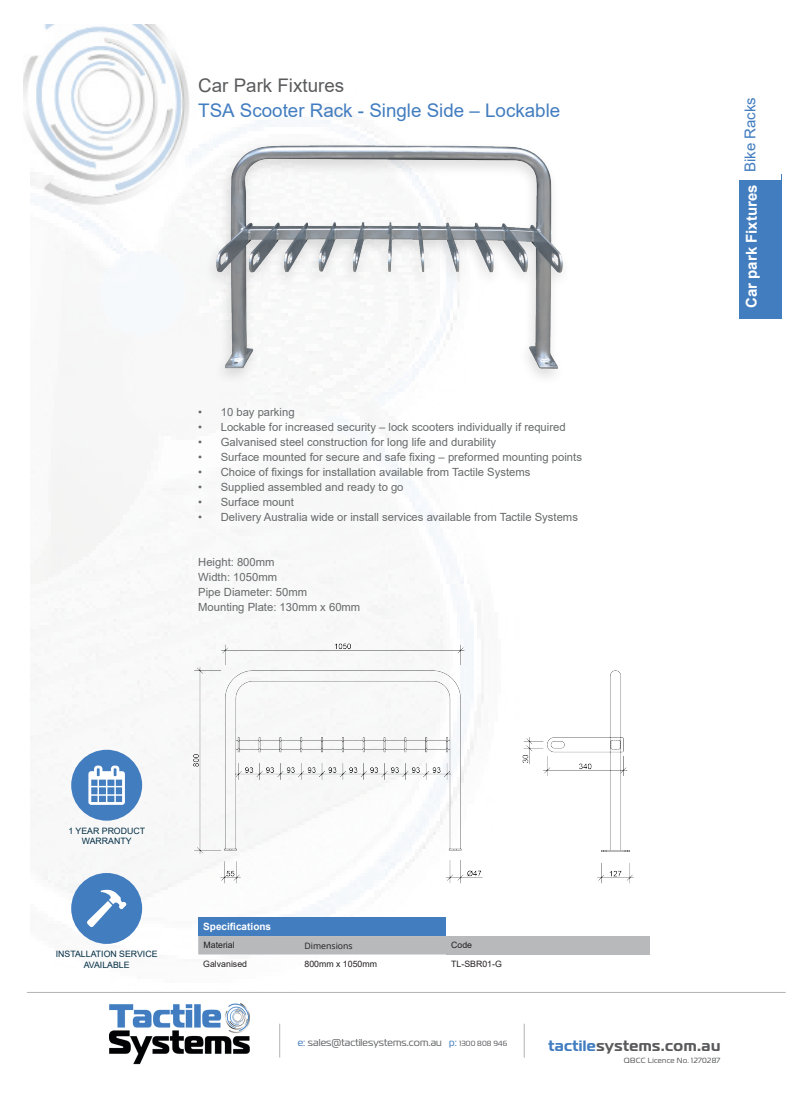
<style>
.page{position:relative;width:805px;height:1113px;background:#fff}
.page>*{position:absolute;margin:0;border:0;box-sizing:border-box;transform-origin:0 0}
.t1{font:18.75px "Arial";color:#427dc0}
.t2{font:18.75px "Arial";color:#5a5b5d}
.t3{font:700 15px "Magistral";letter-spacing:.03em;color:#417dc0}
.t4{font:700 15px "Arial";color:#fff}
.t5{font:15px "Arial";color:#427dc0}
.t6{font:11.25px "Arial";color:#66696a}
.t7{font:10px "Magistral";letter-spacing:.01em;color:#636466}
.t8{font:700 10px "Arial";color:#fff}
.t9{font:8.75px/10.5px "Arial";color:#032f46;text-align:center}
.t10{font:8.75px "Arial";color:#231f20}
.t11{font:8.75px "Open Sans";color:#231f20}
.t12{font:7.5px "Magistral";letter-spacing:.03em;color:#595a5c}
.s1{color:#427dc0}
.s2{color:#626366}
.s3{font-size:7.5px;color:#646568}
.s4{color:#5a5a5d}
.s5{color:#595a5c}
</style>
<div class="page">
<img style="left:24px;top:24px;width:157px;height:179px">
<hr style="left:27px;top:992px;width:758px;height:1px;background:#b0b2b4">
<hr style="left:279px;top:1023px;width:1px;height:34px;background:#b0b2b4">
<hr style="left:523px;top:1023px;width:1px;height:34px;background:#b0b2b4">
<img style="left:31px;top:63px;width:490px;height:892px">
<img style="left:110px;top:1003px;width:139px;height:62px">
<div style="left:738px;top:174px;width:43px;height:144px;background:#427dc0"></div>
<div style="left:737px;top:94px;width:43px;height:85px;background:#fff"></div>
<div style="left:71px;top:749px;width:71px;height:71px;background:#427dc0;border-radius:50%"></div>
<svg style="left:88px;top:765px;width:37px;height:39px"></svg>
<div style="left:71px;top:873px;width:71px;height:70px;background:#427dc0;border-radius:50%"></div>
<svg style="left:87px;top:889px;width:39px;height:38px"></svg>
<div style="left:198px;top:917px;width:248px;height:19px;background:#427dc0"></div>
<div style="left:198px;top:936px;width:248px;height:18px;background:#b7b9bb"></div>
<div style="left:446px;top:936px;width:203px;height:18px;background:#b7b9bb"></div>
<img style="left:204px;top:76px;width:359px;height:319px">
<img style="left:145px;top:617px;width:489px;height:292px">
<p class="t2" style="left:198px;top:73px;width:147px">Car Park Fixtures</p>
<p class="t1" style="left:198px;top:98px;width:363px">TSA Scooter Rack - Single Side – Lockable</p>
<p class="t6" style="left:198px;top:404px;width:98px">• 10 bay parking</p>
<p class="t6" style="left:198px;top:419px;width:368px">• Lockable for increased security – lock scooters individually if required</p>
<p class="t6" style="left:198px;top:434px;width:299px">• Galvanised steel construction for long life and durability</p>
<p class="t6" style="left:198px;top:449px;width:385px">• Surface mounted for secure and safe fixing – preformed mounting points</p>
<p class="t6" style="left:198px;top:464px;width:333px">• Choice of fixings for installation available from Tactile Systems</p>
<p class="t6" style="left:198px;top:479px;width:207px">• Supplied assembled and ready to go</p>
<p class="t6" style="left:198px;top:494px;width:97px">• Surface mount</p>
<p class="t6" style="left:198px;top:509px;width:381px">• Delivery Australia wide or install services available from Tactile Systems</p>
<p class="t6" style="left:198px;top:554px;width:78px">Height: 800mm</p>
<p class="t6" style="left:198px;top:569px;width:80px">Width: 1050mm</p>
<p class="t6" style="left:198px;top:584px;width:110px">Pipe Diameter: 50mm</p>
<p class="t6" style="left:198px;top:599px;width:163px">Mounting Plate: 130mm x 60mm</p>
<p class="t5" style="left:739px;top:172px;width:77px;rotate:-90deg">Bike Racks</p>
<p class="t4" style="left:740px;top:308px;width:125px;rotate:-90deg">Car park Fixtures</p>
<p class="t9" style="left:68px;top:825px;width:78px">1 YEAR PRODUCT<br>WARRANTY</p>
<p class="t9" style="left:56px;top:948px;width:103px">INSTALLATION SERVICE</p>
<p class="t9" style="left:84px;top:959px;width:47px">AVAILABLE</p>
<p class="t8" style="left:203px;top:919px;width:69px">Specifications</p>
<p class="t10" style="left:203px;top:939px;width:33px">Material</p>
<p class="t11" style="left:304px;top:939px;width:50px">Dimensions</p>
<p class="t10" style="left:451px;top:939px;width:22px">Code</p>
<p class="t10" style="left:203px;top:957px;width:45px">Galvanised</p>
<p class="t10" style="left:304px;top:957px;width:74px">800mm x 1050mm</p>
<p class="t10" style="left:451px;top:957px;width:52px">TL-SBR01-G</p>
<p class="t7" style="left:297px;top:1036px;width:211px"><span class="s1">e:</span> <span class="s2">sales</span>@tactilesystems.com.au <span class="s1">p:</span> <span class="s3">1300 808 946</span></p>
<h2 class="t3" style="left:548px;top:1035px;width:173px">tactile<span class="s4">systems</span><span class="s5">.com.au</span></h2>
<p class="t12" style="left:623px;top:1055px;width:98px">QBCC Licence No. 1270287</p>
</div>
